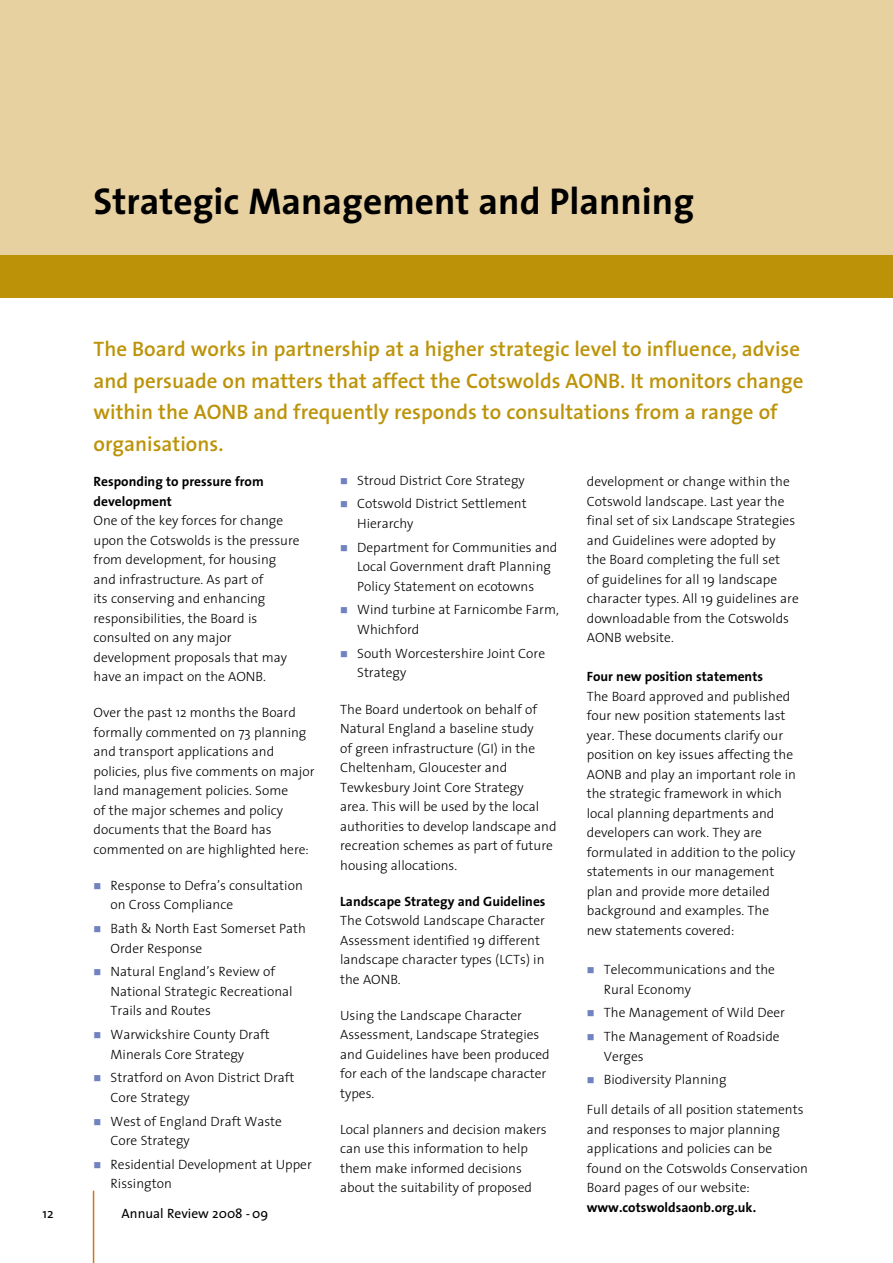
<style>
.page{position:relative;width:893px;height:1263px;background:#fff}
.page>*{position:absolute;margin:0;border:0;box-sizing:border-box;transform-origin:0 0}
.t1{font:700 37.5px "The Sans";color:#000}
.t2{font:600 21px/31.5px "The Sans";color:#bc9308}
.t3{font:300 13.5px/19.5px "The Sans";color:#000}
.t4{font:700 13.5px/19.5px "The Sans";color:#000}
.t5{font:13.5px "The Sans";color:#000}
.s1{color:#7082c0}
</style>
<div class="page">
<hr style="left:93px;top:1191px;width:1px;height:72px;background:#cf7419">
<div style="left:0;top:0;width:893px;height:298px;background:#e7d1a1"></div>
<div style="left:0;top:255px;width:893px;height:43px;background:#bc9308"></div>
<h1 class="t1" style="left:94px;top:170px;width:602px">Strategic Management and Planning</h1>
<p class="t2" style="left:94px;top:333px;width:711px">The Board works in partnership at a higher strategic level to influence, advise and persuade on matters that affect the Cotswolds AONB. It monitors change within the AONB and frequently responds to consultations from a range of organisations.</p>
<p class="t3" style="left:587px;top:472px;width:213px">development or change within the<br>Cotswold landscape. Last year the final set of six Landscape Strategies and Guidelines were adopted by<br>the Board completing the full set<br>of guidelines for all 19 landscape character types. All 19 guidelines are downloadable from the Cotswolds<br>AONB website.</p>
<p class="t4" style="left:587px;top:667px;width:178px">Four new position statements</p>
<p class="t3" style="left:587px;top:686px;width:211px">The Board approved and published four new position statements last year. These documents clarify our position on key issues affecting the<br>AONB and play an important role in the strategic framework in which local planning departments and developers can work. They are formulated in addition to the policy statements in our management plan and provide more detailed background and examples. The new statements covered:</p>
<p class="t3" style="left:604px;top:959px;width:173px;text-indent:-17px"><span class="s1">■</span> Telecommunications and the<br>Rural Economy</p>
<p class="t3" style="left:587px;top:1002px;width:200px"><span class="s1">■</span> The Management of Wild Deer</p>
<p class="t3" style="left:604px;top:1026px;width:177px;text-indent:-17px"><span class="s1">■</span> The Management of Roadside<br>Verges</p>
<p class="t3" style="left:587px;top:1069px;width:141px"><span class="s1">■</span> Biodiversity Planning</p>
<p class="t3" style="left:587px;top:1100px;width:223px">Full details of all position statements and responses to major planning applications and policies can be found on the Cotswolds Conservation Board pages of our website:</p>
<p class="t4" style="left:587px;top:1197px;width:171px">www.cotswoldsaonb.org.uk.</p>
<p class="t3" style="left:340px;top:470px;width:186px"><span class="s1">■</span> Stroud District Core Strategy</p>
<p class="t3" style="left:357px;top:494px;width:171px;text-indent:-17px"><span class="s1">■</span> Cotswold District Settlement<br>Hierarchy</p>
<p class="t3" style="left:357px;top:537px;width:202px;text-indent:-17px"><span class="s1">■</span> Department for Communities and<br>Local Government draft Planning<br>Policy Statement on ecotowns</p>
<p class="t3" style="left:357px;top:600px;width:203px;text-indent:-17px"><span class="s1">■</span> Wind turbine at Farnicombe Farm,<br>Whichford</p>
<p class="t3" style="left:357px;top:643px;width:189px;text-indent:-17px"><span class="s1">■</span> South Worcestershire Joint Core<br>Strategy</p>
<p class="t3" style="left:340px;top:699px;width:218px">The Board undertook on behalf of<br>Natural England a baseline study<br>of green infrastructure (GI) in the<br>Cheltenham, Gloucester and<br>Tewkesbury Joint Core Strategy<br>area. This will be used by the local authorities to develop landscape and recreation schemes as part of future housing allocations.</p>
<p class="t4" style="left:340px;top:891px;width:207px">Landscape Strategy and Guidelines</p>
<p class="t3" style="left:340px;top:910px;width:206px">The Cotswold Landscape Character<br>Assessment identified 19 different landscape character types (LCTs) in the AONB.</p>
<p class="t3" style="left:340px;top:1005px;width:211px">Using the Landscape Character<br>Assessment, Landscape Strategies and Guidelines have been produced for each of the landscape character types.</p>
<p class="t3" style="left:340px;top:1119px;width:208px">Local planners and decision makers can use this information to help them make informed decisions about the suitability of proposed</p>
<p class="t4" style="left:94px;top:472px;width:172px">Responding to pressure from development</p>
<p class="t3" style="left:94px;top:510px;width:208px">One of the key forces for change upon the Cotswolds is the pressure from development, for housing and infrastructure. As part of<br>its conserving and enhancing responsibilities, the Board is consulted on any major development proposals that may have an impact on the AONB.</p>
<p class="t3" style="left:94px;top:702px;width:222px">Over the past 12 months the Board formally commented on 73 planning and transport applications and policies, plus five comments on major land management policies. Some<br>of the major schemes and policy documents that the Board has commented on are highlighted here:</p>
<p class="t3" style="left:111px;top:875px;width:194px;text-indent:-17px"><span class="s1">■</span> Response to Defra’s consultation on Cross Compliance</p>
<p class="t3" style="left:111px;top:918px;width:197px;text-indent:-17px"><span class="s1">■</span> Bath &amp; North East Somerset Path<br>Order Response</p>
<p class="t3" style="left:111px;top:961px;width:184px;text-indent:-17px"><span class="s1">■</span> Natural England’s Review of<br>National Strategic Recreational<br>Trails and Routes</p>
<p class="t3" style="left:111px;top:1024px;width:161px;text-indent:-17px"><span class="s1">■</span> Warwickshire County Draft<br>Minerals Core Strategy</p>
<p class="t3" style="left:111px;top:1067px;width:185px;text-indent:-17px"><span class="s1">■</span> Stratford on Avon District Draft<br>Core Strategy</p>
<p class="t3" style="left:111px;top:1111px;width:173px;text-indent:-17px"><span class="s1">■</span> West of England Draft Waste<br>Core Strategy</p>
<p class="t3" style="left:111px;top:1154px;width:203px;text-indent:-17px"><span class="s1">■</span> Residential Development at Upper<br>Rissington</p>
<p class="t5" style="left:43px;top:1202px;width:13px">12</p>
<p class="t5" style="left:122px;top:1202px;width:148px">Annual Review 2008 -09</p>
</div>
